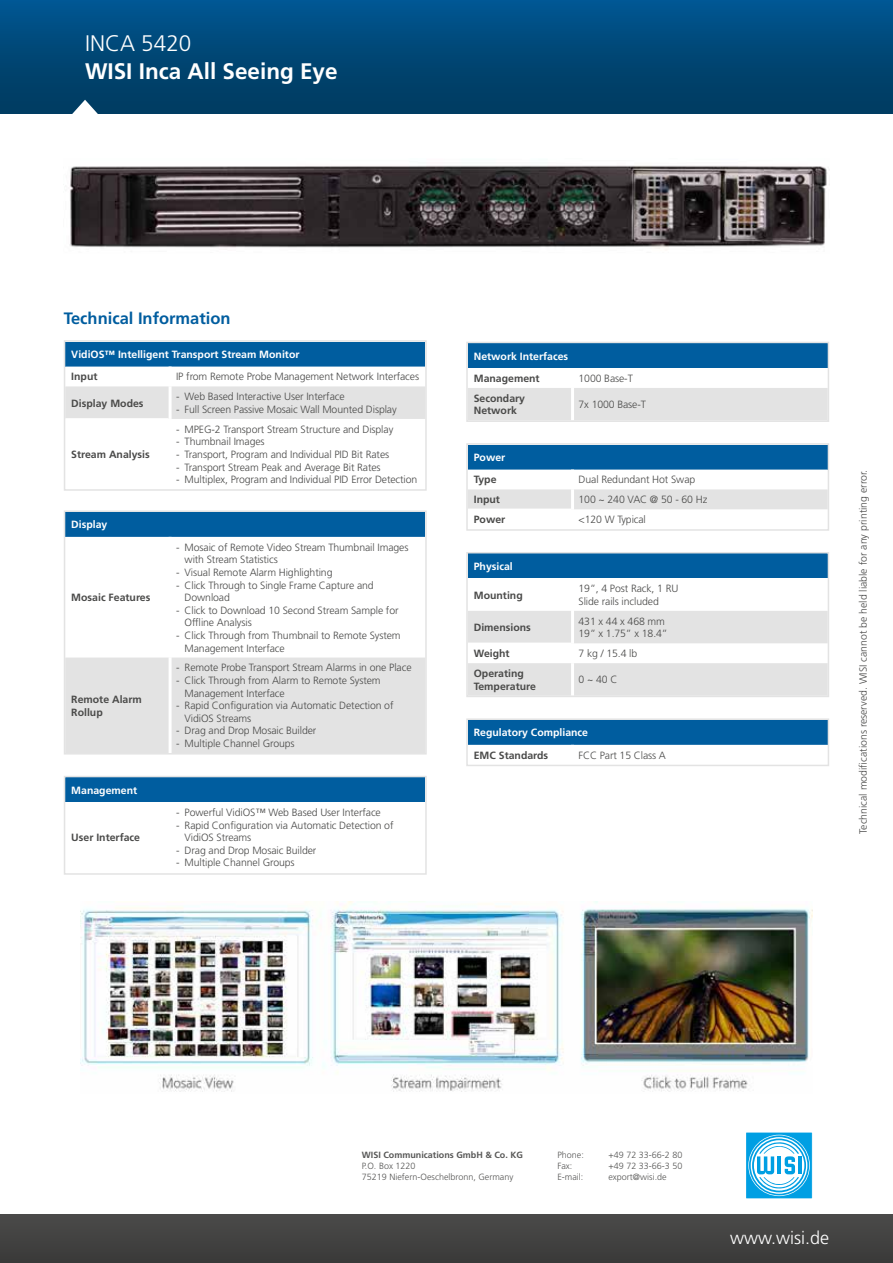
<style>
.page{position:relative;width:893px;height:1263px;background:#fff}
.page>*{position:absolute;margin:0;border:0;box-sizing:border-box;transform-origin:0 0}
.t1{font:700 22.5px "Frutiger LT Std";color:#fff}
.t2{font:300 22.5px "Frutiger LT Std";color:#fff}
.t3{font:300 18px "Frutiger LT Std";color:#fff}
.t4{font:700 16.5px "Frutiger LT Std";color:#005d9f}
.t5{font:300 10.5px/12.6px "Frutiger LT Std";letter-spacing:-.01em;color:#4a4a49}
.t6{font:700 10.5px/12.6px "Frutiger LT Std";color:#4a4a49}
.t7{font:700 10.5px "Frutiger LT Std";color:#fff}
.t8{font:300 9px/10.8px "Frutiger LT Std";color:#575756}
.t9{font:700 9px "Frutiger LT Std";color:#575756}
</style>
<div class="page">
<div style="left:0;top:0;width:893px;height:114px;background:linear-gradient(to bottom,#005590,#003a5d)"></div>
<svg style="left:72px;top:100px;width:26px;height:14px"></svg>
<div style="left:0;top:1215px;width:893px;height:48px;background:#434241"></div>
<div style="left:746px;top:1132px;width:66px;height:67px;background:#009fe3"></div>
<svg style="left:748px;top:1135px;width:62px;height:61px"></svg>
<svg style="left:749px;top:1135px;width:60px;height:60px"></svg>
<svg style="left:751px;top:1137px;width:56px;height:57px"></svg>
<svg style="left:752px;top:1138px;width:54px;height:54px"></svg>
<svg style="left:754px;top:1140px;width:50px;height:50px"></svg>
<hr style="left:798px;top:1156px;width:4px;height:18px;background:#009fe3">
<svg style="left:757px;top:1142px;width:42px;height:48px"></svg>
<div style="left:745px;top:1132px;width:68px;height:67px;border:1px solid #fff"></div>
<div style="left:65px;top:342px;width:360px;height:25px;background:#005d9f"></div>
<div style="left:67px;top:386px;width:357px;height:33px;background:#e3e3e3"></div>
<hr style="left:169px;top:386px;width:3px;height:33px;background:#fff">
<hr style="left:65px;top:418px;width:104px;height:2px;background:#fff">
<div style="left:64px;top:340px;width:363px;height:151px;border:2px solid #e3e3e3"></div>
<div style="left:468px;top:445px;width:360px;height:25px;background:#005d9f"></div>
<div style="left:469px;top:489px;width:357px;height:20px;background:#e3e3e3"></div>
<hr style="left:571px;top:489px;width:3px;height:20px;background:#fff">
<div style="left:466px;top:443px;width:363px;height:88px;border:2px solid #e3e3e3"></div>
<div style="left:468px;top:553px;width:360px;height:25px;background:#005d9f"></div>
<svg style="left:469px;top:611px;width:357px;height:83px"></svg>
<hr style="left:571px;top:611px;width:3px;height:32px;background:#fff">
<hr style="left:571px;top:643px;width:3px;height:20px;background:#fff">
<hr style="left:571px;top:663px;width:3px;height:33px;background:#fff">
<hr style="left:468px;top:642px;width:103px;height:2px;background:#fff">
<div style="left:466px;top:552px;width:363px;height:145px;border:2px solid #e3e3e3"></div>
<div style="left:468px;top:720px;width:360px;height:25px;background:#005d9f"></div>
<div style="left:466px;top:718px;width:363px;height:48px;border:2px solid #e3e3e3"></div>
<div style="left:468px;top:343px;width:360px;height:25px;background:#005d9f"></div>
<div style="left:469px;top:388px;width:357px;height:31px;background:#e3e3e3"></div>
<hr style="left:571px;top:388px;width:3px;height:32px;background:#fff">
<div style="left:466px;top:342px;width:363px;height:80px;border:2px solid #e3e3e3"></div>
<div style="left:65px;top:777px;width:360px;height:25px;background:#005d9f"></div>
<div style="left:64px;top:776px;width:363px;height:99px;border:2px solid #e3e3e3"></div>
<div style="left:65px;top:512px;width:360px;height:25px;background:#005d9f"></div>
<div style="left:67px;top:657px;width:357px;height:94px;background:#e3e3e3"></div>
<hr style="left:169px;top:657px;width:3px;height:96px;background:#fff">
<div style="left:64px;top:510px;width:363px;height:244px;border:2px solid #e3e3e3"></div>
<img style="left:70px;top:165px;width:757px;height:85px">
<img style="left:80px;top:902px;width:733px;height:190px">
<h1 class="t2" style="left:85px;top:31px;width:108px">INCA 5420</h1>
<h1 class="t1" style="left:85px;top:58px;width:254px">WISI Inca All Seeing Eye</h1>
<h3 class="t4" style="left:64px;top:308px;width:168px">Technical Information</h3>
<p class="t7" style="left:71px;top:348px;width:230px">VidiOS™ Intelligent Transport Stream Monitor</p>
<p class="t6" style="left:71px;top:371px;width:28px">Input</p>
<p class="t5" style="left:176px;top:371px;width:244px">IP from Remote Probe Management Network Interfaces</p>
<p class="t6" style="left:71px;top:397px;width:74px">Display Modes</p>
<p class="t5" style="left:176px;top:391px;width:170px">- Web Based Interactive User Interface</p>
<p class="t5" style="left:176px;top:403px;width:222px">- Full Screen Passive Mosaic Wall Mounted Display</p>
<p class="t6" style="left:71px;top:448px;width:80px">Stream Analysis</p>
<p class="t7" style="left:71px;top:518px;width:38px">Display</p>
<p class="t6" style="left:71px;top:591px;width:81px">Mosaic Features</p>
<p class="t6" style="left:71px;top:693px;width:72px">Remote Alarm<br>Rollup</p>
<p class="t7" style="left:71px;top:784px;width:67px">Management</p>
<p class="t6" style="left:71px;top:831px;width:70px">User Interface</p>
<p class="t5" style="left:176px;top:423px;width:219px">- MPEG-2 Transport Stream Structure and Display</p>
<p class="t5" style="left:176px;top:436px;width:90px">- Thumbnail Images</p>
<p class="t5" style="left:176px;top:448px;width:215px">- Transport, Program and Individual PID Bit Rates</p>
<p class="t5" style="left:176px;top:461px;width:206px">- Transport Stream Peak and Average Bit Rates</p>
<p class="t5" style="left:176px;top:473px;width:243px">- Multiplex, Program and Individual PID Error Detection</p>
<p class="t5" style="left:185px;top:541px;width:225px;text-indent:-9px">- Mosaic of Remote Video Stream Thumbnail Images with Stream Statistics</p>
<p class="t5" style="left:176px;top:566px;width:158px">- Visual Remote Alarm Highlighting</p>
<p class="t5" style="left:185px;top:579px;width:191px;text-indent:-9px">- Click Through to Single Frame Capture and<br>Download</p>
<p class="t5" style="left:185px;top:604px;width:215px;text-indent:-9px">- Click to Download 10 Second Stream Sample for<br>Offline Analysis</p>
<p class="t5" style="left:185px;top:629px;width:218px;text-indent:-9px">- Click Through from Thumbnail to Remote System<br>Management Interface</p>
<p class="t5" style="left:176px;top:662px;width:237px">- Remote Probe Transport Stream Alarms in one Place</p>
<p class="t5" style="left:185px;top:674px;width:198px;text-indent:-9px">- Click Through from Alarm to Remote System<br>Management Interface</p>
<p class="t5" style="left:185px;top:699px;width:210px;text-indent:-9px">- Rapid Configuration via Automatic Detection of<br>VidiOS Streams</p>
<p class="t5" style="left:176px;top:725px;width:142px">- Drag and Drop Mosaic Builder</p>
<p class="t5" style="left:176px;top:737px;width:120px">- Multiple Channel Groups</p>
<p class="t5" style="left:176px;top:806px;width:206px">- Powerful VidiOS™ Web Based User Interface</p>
<p class="t5" style="left:185px;top:819px;width:210px;text-indent:-9px">- Rapid Configuration via Automatic Detection of<br>VidiOS Streams</p>
<p class="t5" style="left:176px;top:844px;width:142px">- Drag and Drop Mosaic Builder</p>
<p class="t5" style="left:176px;top:857px;width:120px">- Multiple Channel Groups</p>
<p class="t7" style="left:474px;top:350px;width:96px">Network Interfaces</p>
<p class="t6" style="left:474px;top:372px;width:67px">Management</p>
<p class="t5" style="left:579px;top:372px;width:56px">1000 Base-T</p>
<p class="t6" style="left:474px;top:392px;width:53px">Secondary<br>Network</p>
<p class="t5" style="left:579px;top:398px;width:69px">7x 1000 Base-T</p>
<p class="t7" style="left:474px;top:451px;width:33px">Power</p>
<p class="t6" style="left:474px;top:474px;width:24px">Type</p>
<p class="t5" style="left:579px;top:474px;width:118px">Dual Redundant Hot Swap</p>
<p class="t6" style="left:474px;top:493px;width:28px">Input</p>
<p class="t5" style="left:579px;top:494px;width:130px">100 ~ 240 VAC @ 50 - 60 Hz</p>
<p class="t6" style="left:474px;top:513px;width:33px">Power</p>
<p class="t5" style="left:579px;top:513px;width:69px">&lt;120 W Typical</p>
<p class="t7" style="left:474px;top:560px;width:41px">Physical</p>
<p class="t6" style="left:474px;top:589px;width:50px">Mounting</p>
<p class="t5" style="left:579px;top:582px;width:101px">19”, 4 Post Rack, 1 RU<br>Slide rails included</p>
<p class="t6" style="left:474px;top:621px;width:59px">Dimensions</p>
<p class="t5" style="left:579px;top:615px;width:91px">431 x 44 x 468 mm<br>19” x 1.75” x 18.4”</p>
<p class="t6" style="left:474px;top:647px;width:37px">Weight</p>
<p class="t5" style="left:579px;top:647px;width:60px">7 kg / 15.4 lb</p>
<p class="t6" style="left:474px;top:667px;width:64px">Operating<br>Temperature</p>
<p class="t5" style="left:579px;top:674px;width:40px">0 ~ 40 C</p>
<p class="t7" style="left:474px;top:726px;width:116px">Regulatory Compliance</p>
<p class="t6" style="left:474px;top:749px;width:76px">EMC Standards</p>
<p class="t5" style="left:579px;top:749px;width:89px">FCC Part 15 Class A</p>
<p class="t5" style="left:857px;top:834px;width:365px;rotate:-90deg">Technical modifications reserved. WISI cannot be held liable for any printing error.</p>
<p class="t9" style="left:362px;top:1149px;width:163px">WISI Communications GmbH &amp; Co. KG</p>
<p class="t8" style="left:362px;top:1160px;width:153px">P.O. Box 1220<br>75219 Niefern-Oeschelbronn, Germany</p>
<p class="t8" style="left:557px;top:1150px;width:28px">Phone:</p>
<p class="t8" style="left:608px;top:1150px;width:75px">+49 72 33-66-2 80</p>
<p class="t8" style="left:557px;top:1160px;width:16px">Fax:</p>
<p class="t8" style="left:608px;top:1160px;width:75px">+49 72 33-66-3 50</p>
<p class="t8" style="left:557px;top:1171px;width:27px">E-mail:</p>
<p class="t8" style="left:608px;top:1171px;width:60px">export@wisi.de</p>
<h2 class="t3" style="left:730px;top:1227px;width:101px">www.wisi.de</h2>
</div>
